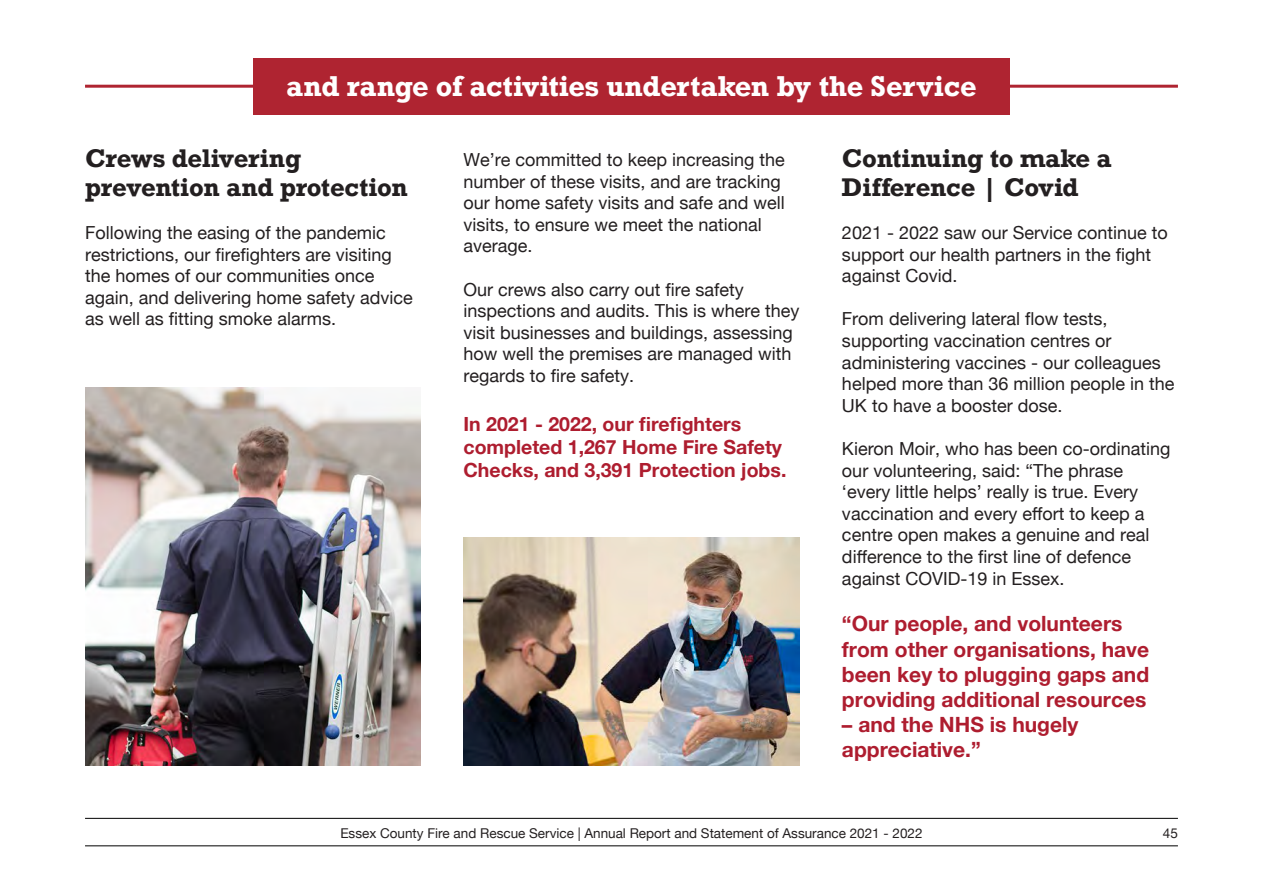
<style>
.page{position:relative;width:1263px;height:893px;background:#fff}
.page>*{position:absolute;margin:0;border:0;box-sizing:border-box;transform-origin:0 0}
.Main_header{font:700 27px "Rockwell";letter-spacing:-.01em;color:#fff}
._2nd_header{font:700 24px/28.8px "Rockwell";letter-spacing:-.01em;color:#231f20}
.t1{font:700 21px/25.2px "Helvetica Neue";color:#ae1d2f}
.t2{font:700 19.5px/23.4px "Helvetica Neue";color:#ae1d2f}
.t3{font:18px/21.6px "Helvetica Neue";color:#231f20}
.t4{font:13.5px "Helvetica Neue";color:#231f20}
</style>
<div class="page">
<hr style="left:85px;top:818px;width:1093px;height:1px;background:#000">
<hr style="left:85px;top:845px;width:1093px;height:1px;background:#000">
<hr style="left:85px;top:85px;width:1093px;height:3px;background:#af2431">
<div style="left:253px;top:58px;width:757px;height:57px;background:#af2431"></div>
<img style="left:463px;top:538px;width:336px;height:227px">
<img style="left:85px;top:387px;width:336px;height:378px">
<p class="Main_header" style="left:286px;top:69px;width:691px">and range of activities undertaken by the Service</p>
<p class="_2nd_header" style="left:85px;top:143px;width:324px">Crews delivering prevention and protection</p>
<p class="t3" style="left:85px;top:223px;width:329px">Following the easing of the pandemic restrictions, our firefighters are visiting the homes of our communities once again, and delivering home safety advice as well as fitting smoke alarms.</p>
<p class="t3" style="left:463px;top:150px;width:323px">We’re committed to keep increasing the number of these visits, and are tracking our home safety visits and safe and well visits, to ensure we meet the national average.</p>
<p class="t3" style="left:463px;top:279px;width:337px">Our crews also carry out fire safety inspections and audits. This is where they visit businesses and buildings, assessing how well the premises are managed with regards to fire safety.</p>
<p class="t2" style="left:463px;top:412px;width:324px">In 2021 - 2022, our firefighters completed 1,267 Home Fire Safety<br>Checks, and 3,391 Protection jobs.</p>
<p class="_2nd_header" style="left:842px;top:143px;width:271px">Continuing to make a<br>Difference | Covid</p>
<p class="t3" style="left:842px;top:223px;width:327px">2021 - 2022 saw our Service continue to support our health partners in the fight against Covid.</p>
<p class="t3" style="left:842px;top:309px;width:334px">From delivering lateral flow tests, supporting vaccination centres or administering vaccines - our colleagues helped more than 36 million people in the UK to have a booster dose.</p>
<p class="t3" style="left:842px;top:439px;width:330px">Kieron Moir, who has been co-ordinating our volunteering, said: “The phrase ‘every little helps’ really is true. Every vaccination and every effort to keep a centre open makes a genuine and real difference to the first line of defence against COVID-19 in Essex.</p>
<p class="t1" style="left:842px;top:612px;width:309px">“Our people, and volunteers from other organisations, have been key to plugging gaps and providing additional resources</p>
<p class="t1" style="left:842px;top:713px;width:238px">– and the NHS is hugely appreciative.”</p>
<p class="t4" style="left:340px;top:823px;width:584px">Essex County Fire and Rescue Service | Annual Report and Statement of Assurance 2021 - 2022</p>
<p class="t4" style="left:1163px;top:823px;width:17px">45</p>
</div>
